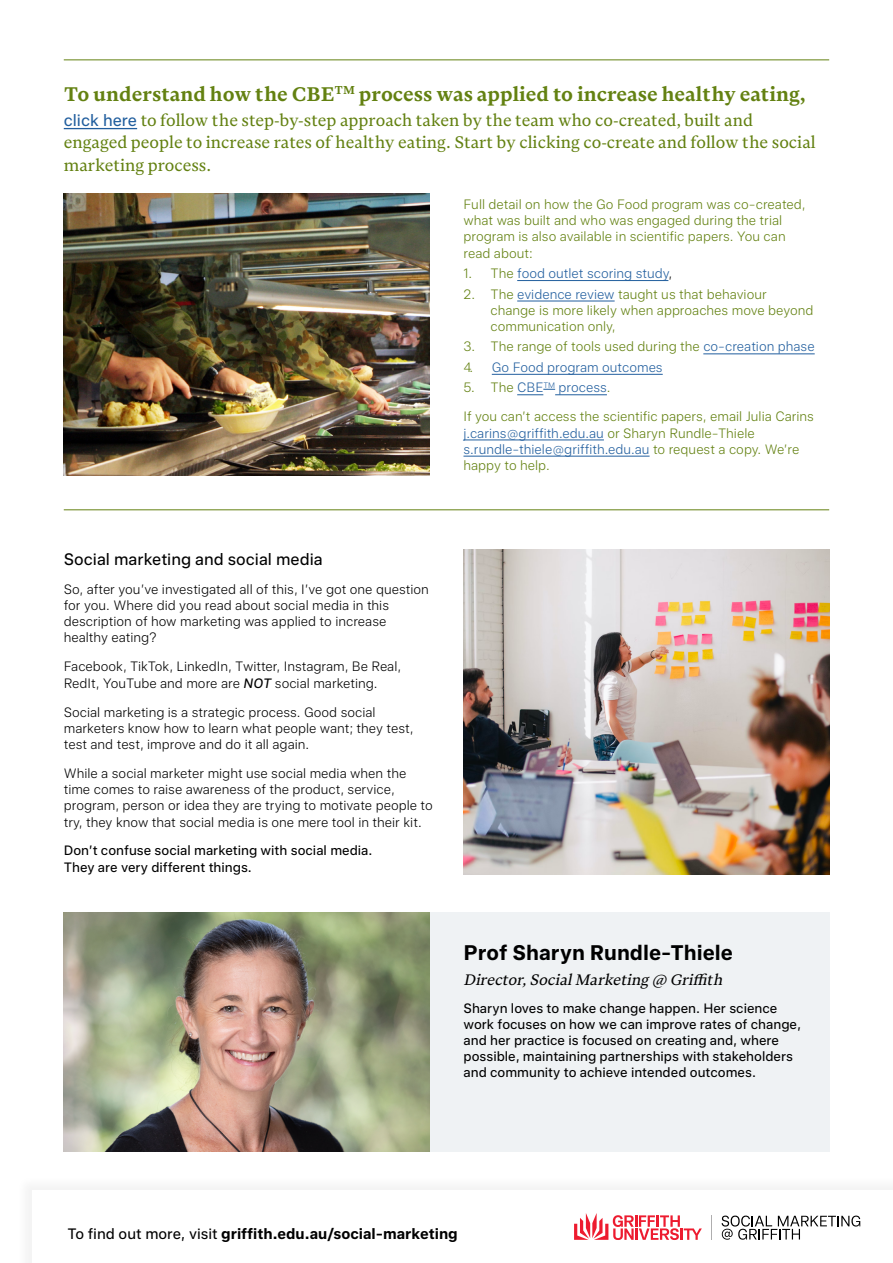
<style>
.page{position:relative;width:893px;height:1263px;background:#fff}
.page>*{position:absolute;margin:0;border:0;box-sizing:border-box;transform-origin:0 0}
.t1{font:700 21px "Griffith Sans Text";color:#000}
.t2{font:700 19.5px "Griffith Serif Text";color:#638111}
.t3{font:16.5px/22.5px "Griffith Serif Text";color:#638111}
.t4{font:16.5px "Griffith Sans Text";color:#000}
.t5{font:700 15px "Griffith Sans Text";color:#000}
.t6{font:italic 15px "Griffith Serif Text";color:#000}
.t7{font:300 13.5px/16.2px "Griffith Sans Text";color:#000}
.t8{font:300 13.5px/16.2px "Griffith Sans Text";color:#638111}
.t9{font:13.5px/16.2px "Griffith Sans Text";color:#000}
.t10{font:300 13.5px/16.2px "Griffith Sans Text";color:#215e9e}
.s1{font-family:"Griffith Sans Text";color:#215e9e}
.s2{color:#638111}
.s3{color:#000}
.s4{color:#215e9e}
.s5{font-weight:400;font-style:italic}
.s6{font-weight:400}
</style>
<div class="page">
<div style="left:16px;top:1175px;width:877px;height:88px;background:#fafafa"></div>
<div style="left:32px;top:1191px;width:861px;height:72px;background:#fff"></div>
<svg style="left:574px;top:1213px;width:128px;height:27px"></svg>
<svg style="left:711px;top:1215px;width:1px;height:25px"></svg>
<svg style="left:721px;top:1215px;width:139px;height:25px"></svg>
<div style="left:423px;top:912px;width:406px;height:239px;background:#eff2f4"></div>
<hr style="left:64px;top:128px;width:73px;height:1px;background:#215e9e">
<hr style="left:517px;top:280px;width:151px;height:1px;background:#215e9e">
<hr style="left:517px;top:301px;width:98px;height:1px;background:#215e9e">
<hr style="left:703px;top:353px;width:112px;height:1px;background:#215e9e">
<hr style="left:492px;top:374px;width:171px;height:1px;background:#215e9e">
<svg style="left:517px;top:389px;width:38px;height:6px"></svg>
<hr style="left:555px;top:394px;width:52px;height:1px;background:#215e9e">
<hr style="left:463px;top:440px;width:141px;height:1px;background:#215e9e">
<hr style="left:463px;top:456px;width:187px;height:1px;background:#215e9e">
<img style="left:64px;top:194px;width:365px;height:281px">
<img style="left:463px;top:549px;width:366px;height:325px">
<hr style="left:64px;top:59px;width:765px;height:1px;background:#638111">
<hr style="left:64px;top:509px;width:765px;height:1px;background:#638111">
<img style="left:64px;top:912px;width:365px;height:239px">
<h2 class="t2" style="left:64px;top:82px;width:743px">To understand how the CBE<sup>TM</sup> process was applied to increase healthy eating,</h2>
<p class="t3" style="left:64px;top:108px;width:753px"><span class="s1">click here</span> to follow the step-by-step approach taken by the team who co-created, built and engaged people to increase rates of healthy eating. Start by clicking co-create and follow the social marketing process.</p>
<p class="t8" style="left:463px;top:196px;width:344px">Full detail on how the Go Food program was co-created, what was built and who was engaged during the trial program is also available in scientific papers. You can read about:</p>
<p class="t10" style="left:463px;top:265px;width:210px"><span class="s2">1. The</span> food outlet scoring study<span class="s3">,</span></p>
<p class="t8" style="left:490px;top:286px;width:325px;text-indent:-27px">2. The <span class="s4">evidence review</span> taught us that behaviour change is more likely when approaches move beyond communication only,</p>
<p class="t8" style="left:463px;top:339px;width:353px">3. The range of tools used during the <span class="s4">co-creation phase</span></p>
<p class="t10" style="left:463px;top:359px;width:201px"><span class="s2">4.</span> Go Food program outcomes</p>
<p class="t8" style="left:463px;top:373px;width:352px;line-height:29px">5. The <span class="s4">CBE</span><sup>TM</sup> <span class="s4">process</span>.<br>If you can’t access the scientific papers, email Julia Carins</p>
<p class="t10" style="left:463px;top:425px;width:337px">j.carins@griffith.edu.au <span class="s2">or Sharyn Rundle-Thiele </span>s.rundle-thiele@griffith.edu.au <span class="s2">to request a copy. We’re happy to help.</span></p>
<p class="t4" style="left:64px;top:550px;width:261px">Social marketing and social media</p>
<p class="t7" style="left:64px;top:581px;width:366px">So, after you’ve investigated all of this, I’ve got one question for you. Where did you read about social media in this description of how marketing was applied to increase healthy eating?</p>
<p class="t7" style="left:64px;top:659px;width:339px">Facebook, TikTok, LinkedIn, Twitter, Instagram, Be Real,<br>RedIt, YouTube and more are <span class="s5">NOT</span> social marketing.</p>
<p class="t7" style="left:64px;top:704px;width:351px">Social marketing is a strategic process. Good social marketers know how to learn what people want; they test, test and test, improve and do it all again.</p>
<p class="t7" style="left:64px;top:765px;width:371px">While a social marketer might use social media when the time comes to raise awareness of the product, service, program, person or idea they are trying to motivate people to try, they know that social media is one mere tool in their kit.</p>
<p class="t9" style="left:64px;top:843px;width:310px">Don’t confuse social marketing with social media.<br>They are very different things.</p>
<h1 class="t1" style="left:463px;top:940px;width:271px">Prof Sharyn Rundle-Thiele</h1>
<p class="t6" style="left:463px;top:970px;width:264px">Director,SocialMarketing @ Griffith</p>
<p class="t9" style="left:463px;top:1000px;width:339px">Sharyn loves to make change happen. Her science work focuses on how we can improve rates of change, and her practice is focused on creating and, where possible, maintaining partnerships with stakeholders and community to achieve intended outcomes.</p>
<p class="t5" style="left:67px;top:1225px;width:392px"><span class="s6">To find out more, visit</span> griffith.edu.au/social-marketing</p>
</div>
